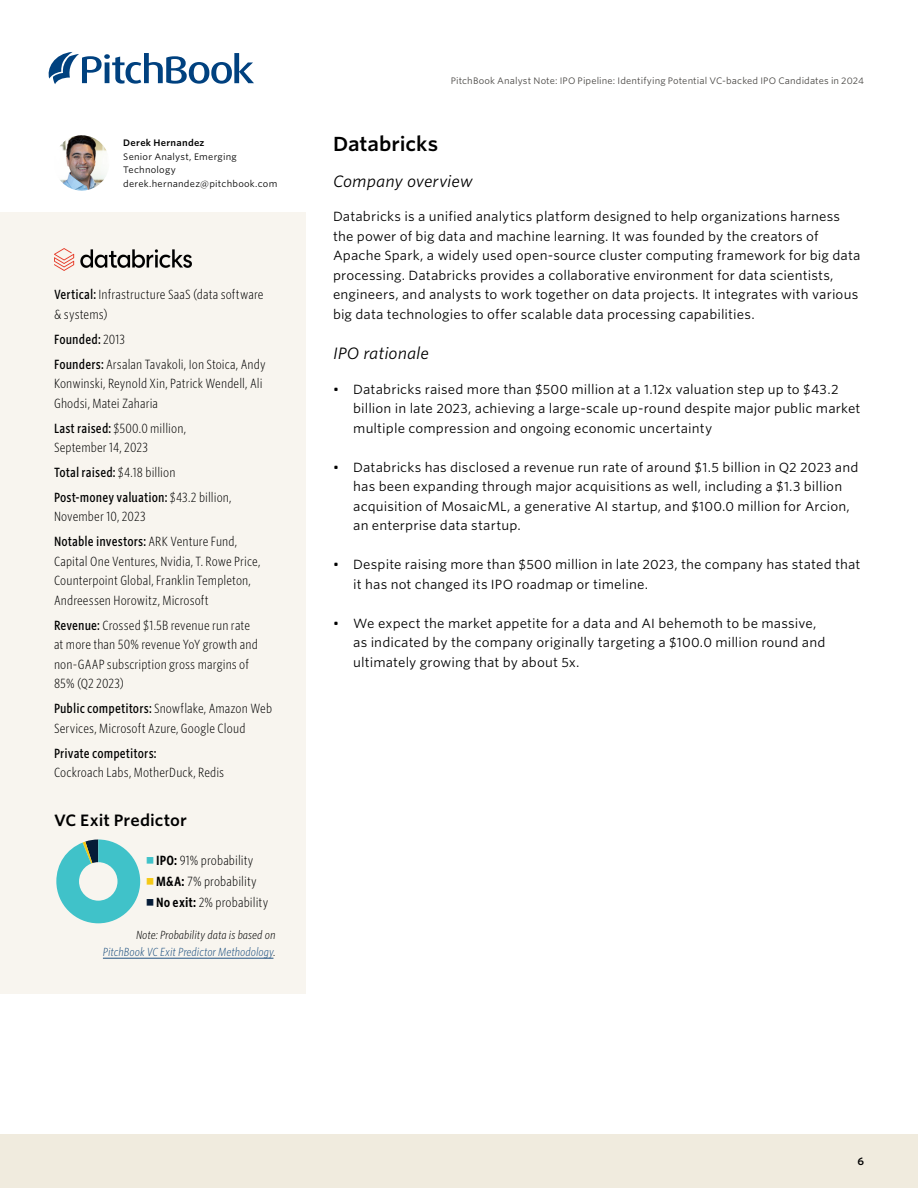
<style>
.page{position:relative;width:918px;height:1188px;background:#fff}
.page>*{position:absolute;margin:0;border:0;box-sizing:border-box;transform-origin:0 0}
.AN_Section_title{font:600 19.5px "Whitney S Sm";letter-spacing:-.005em;color:#000}
.AN_Subsection_I{font:italic 15.75px "Whitney S Sm";color:#000}
.AN_Chart___table_title{font:600 15.75px "Whitney S Sm";color:#000}
.AN_Body_copy{font:12.75px/19.5px "Whitney S Sm";letter-spacing:.01em;color:#000}
.AN_Company_highlights{font:300 12.75px/19.5px "Whitney Cond S Sm";letter-spacing:.01em;color:#000}
.AN_Company_highlights-2{font:500 12.75px "Whitney Cond S Sm";letter-spacing:.01em;color:#000}
.ETR_Source_tag{font:italic 300 11.25px/16.5px "Whitney Cond S Sm";color:#1d5080;text-align:right}
.t1{font:600 10.5px "Whitney S Sm";color:#000}
.t2{font:9px "Whitney S Sm";letter-spacing:.01em;color:#484643}
.AN_TOC_credits_text{font:9px/13.5px "Whitney S Sm";letter-spacing:.025em;color:#000}
.s1{font-weight:600}
.s2{font-weight:500}
.s3{font-weight:300}
.s4{color:#000}
</style>
<div class="page">
<div style="left:0;top:1134px;width:918px;height:54px;background:#f0ebde"></div>
<svg style="left:49px;top:52px;width:205px;height:32px"></svg>
<img style="left:54px;top:135px;width:55px;height:56px;border-radius:28px">
<div style="left:0;top:212px;width:306px;height:781px;background:#f8f5ef"></div>
<img style="left:54px;top:249px;width:138px;height:22px">
<svg style="left:56px;top:840px;width:84px;height:83px"></svg>
<div style="left:79px;top:862px;width:39px;height:39px;background:#f8f5ef;border-radius:50%"></div>
<hr style="left:103px;top:958px;width:170px;height:1px;background:#1d5080">
<p class="AN_TOC_credits_text" style="left:123px;top:136px;width:156px"><span class="s1">Derek Hernandez<br></span>Senior Analyst, Emerging<br>Technology derek.hernandez@pitchbook.com</p>
<p class="AN_Company_highlights" style="left:54px;top:285px;width:211px"><span class="s2">Vertical:</span> Infrastructure SaaS (data software &amp; systems)</p>
<p class="AN_Company_highlights-2" style="left:54px;top:331px;width:73px">Founded: <span class="s3">2013</span></p>
<p class="AN_Company_highlights" style="left:54px;top:354px;width:213px"><span class="s2">Founders:</span> Arsalan Tavakoli, Ion Stoica, Andy<br>Konwinski, Reynold Xin, Patrick Wendell, Ali<br>Ghodsi, Matei Zaharia</p>
<p class="AN_Company_highlights" style="left:54px;top:418px;width:134px"><span class="s2">Last raised:</span> $500.0 million,<br>September 14, 2023</p>
<p class="AN_Company_highlights-2" style="left:54px;top:464px;width:123px">Total raised: <span class="s3">$4.18 billion</span></p>
<p class="AN_Company_highlights" style="left:54px;top:487px;width:179px"><span class="s2">Post-money valuation:</span> $43.2 billion,<br>November 10, 2023</p>
<p class="AN_Company_highlights" style="left:54px;top:532px;width:208px"><span class="s2">Notable investors:</span> ARK Venture Fund, Capital One Ventures, Nvidia, T. Rowe Price, Counterpoint Global, Franklin Templeton, Andreessen Horowitz, Microsoft</p>
<p class="AN_Company_highlights" style="left:54px;top:615px;width:205px"><span class="s2">Revenue:</span> Crossed $1.5B revenue run rate at more than 50% revenue YoY growth and non-GAAP subscription gross margins of<br>85% (Q2 2023)</p>
<p class="AN_Company_highlights" style="left:54px;top:698px;width:220px"><span class="s2">Public competitors:</span> Snowflake, Amazon Web<br>Services, Microsoft Azure, Google Cloud</p>
<p class="AN_Company_highlights" style="left:54px;top:743px;width:172px"><span class="s2">Private competitors:<br></span>Cockroach Labs, MotherDuck, Redis</p>
<p class="AN_Chart___table_title" style="left:54px;top:810px;width:134px">VC Exit Predictor</p>
<p class="AN_Company_highlights" style="left:156px;top:850px;width:114px;line-height:21px"><span class="s1">IPO:</span> 91% probability<br><span class="s1">M&amp;A:</span> 7% probability<br><span class="s1">No exit:</span> 2% probability</p>
<p class="ETR_Source_tag" style="left:103px;top:927px;width:174px"><span class="s4">Note: Probability data is based on<br></span>PitchBook VC Exit Predictor Methodology<span class="s4">.</span></p>
<p class="t2" style="left:451px;top:75px;width:415px">PitchBook Analyst Note: IPO Pipeline: Identifying Potential VC-backed IPO Candidates in 2024</p>
<p class="AN_Section_title" style="left:333px;top:130px;width:107px">Databricks</p>
<p class="AN_Subsection_I" style="left:333px;top:170px;width:141px">Company overview</p>
<p class="AN_Body_copy" style="left:333px;top:207px;width:529px">Databricks is a unified analytics platform designed to help organizations harness the power of big data and machine learning. It was founded by the creators of Apache Spark, a widely used open-source cluster computing framework for big data processing. Databricks provides a collaborative environment for data scientists, engineers, and analysts to work together on data projects. It integrates with various big data technologies to offer scalable data processing capabilities.</p>
<p class="AN_Subsection_I" style="left:333px;top:343px;width:98px">IPO rationale</p>
<p class="AN_Body_copy" style="left:353px;top:379px;width:509px;text-indent:-20px">• Databricks raised more than $500 million at a 1.12x valuation step up to $43.2 billion in late 2023, achieving a large-scale up-round despite major public market multiple compression and ongoing economic uncertainty</p>
<p class="AN_Body_copy" style="left:353px;top:457px;width:507px;text-indent:-20px">• Databricks has disclosed a revenue run rate of around $1.5 billion in Q2 2023 and has been expanding through major acquisitions as well, including a $1.3 billion acquisition of MosaicML, a generative AI startup, and $100.0 million for Arcion, an enterprise data startup.</p>
<p class="AN_Body_copy" style="left:353px;top:555px;width:509px;text-indent:-20px">• Despite raising more than $500 million in late 2023, the company has stated that it has not changed its IPO roadmap or timeline.</p>
<p class="AN_Body_copy" style="left:353px;top:613px;width:474px;text-indent:-20px">• We expect the market appetite for a data and AI behemoth to be massive, as indicated by the company originally targeting a $100.0 million round and ultimately growing that by about 5x.</p>
<p class="t1" style="left:857px;top:1154px;width:8px">6</p>
</div>
